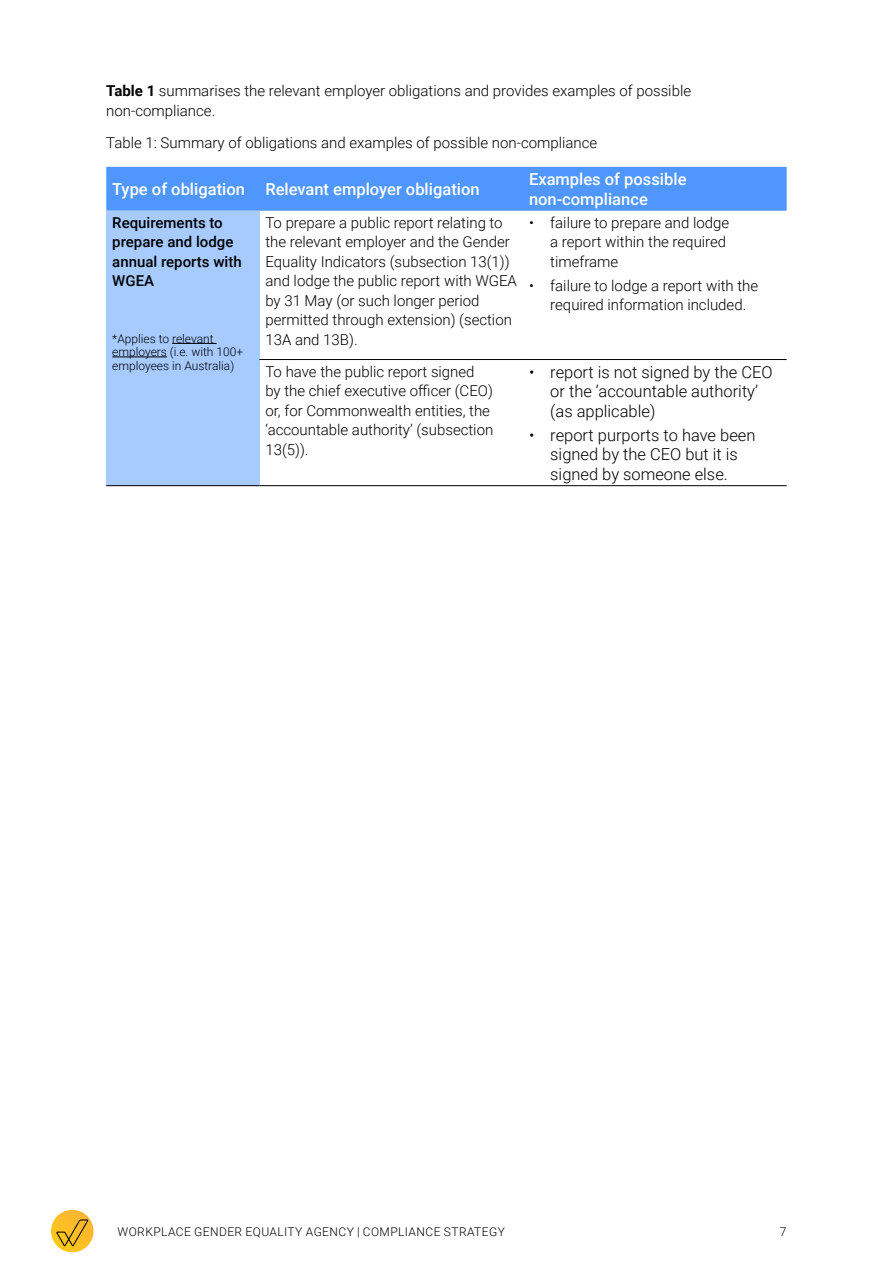
<style>
.page{position:relative;width:893px;height:1263px;background:#fff}
.page>*{position:absolute;margin:0;border:0;box-sizing:border-box;transform-origin:0 0}
.t1{font:300 16.5px/19.5px "Roboto";color:#000}
._05_WGEA24_H5{font:500 16.5px/19.5px "Roboto";color:#fff}
._00_WGEA24_body{font:300 15px/19.5px "Roboto";color:#000}
._00_WGEA24_body-2{font:500 15px/19.5px "Roboto";color:#000}
._00_WGEA24_body-3{font:300 12px/13.5px "Roboto";color:#000}
._00_WGEA24_body-4{font:300 12px "Roboto";letter-spacing:.035em;color:#000}
.s1{font-weight:700}
</style>
<div class="page">
<svg style="left:51px;top:1210px;width:43px;height:42px"></svg>
<svg style="left:56px;top:1219px;width:32px;height:27px"></svg>
<div style="left:106px;top:167px;width:681px;height:44px;background:#4f96ff"></div>
<div style="left:106px;top:211px;width:153px;height:275px;background:#a7cbff"></div>
<hr style="left:106px;top:485px;width:153px;height:1px;background:#000">
<hr style="left:259px;top:359px;width:264px;height:1px;background:#000">
<hr style="left:523px;top:359px;width:264px;height:1px;background:#000">
<hr style="left:259px;top:485px;width:264px;height:1px;background:#000">
<hr style="left:523px;top:485px;width:264px;height:1px;background:#000">
<hr style="left:172px;top:343px;width:45px;height:1px;background:#000">
<hr style="left:112px;top:357px;width:55px;height:1px;background:#000">
<p class="_00_WGEA24_body" style="left:106px;top:81px;width:586px"><span class="s1">Table 1</span> summarises the relevant employer obligations and provides examples of possible non‑compliance.</p>
<p class="_00_WGEA24_body" style="left:106px;top:132px;width:492px">Table 1: Summary of obligations and examples of possible non-compliance</p>
<p class="_05_WGEA24_H5" style="left:112px;top:179px;width:134px">Type of obligation</p>
<p class="_05_WGEA24_H5" style="left:265px;top:179px;width:216px">Relevant employer obligation</p>
<p class="_05_WGEA24_H5" style="left:529px;top:169px;width:159px">Examples of possible non-compliance</p>
<p class="_00_WGEA24_body-2" style="left:112px;top:212px;width:131px">Requirements to prepare and lodge annual reports with<br>WGEA</p>
<p class="_00_WGEA24_body" style="left:265px;top:212px;width:253px">To prepare a public report relating to the relevant employer and the Gender Equality Indicators (subsection 13(1)) and lodge the public report with WGEA by 31 May (or such longer period permitted through extension) (section 13A and 13B).</p>
<p class="_00_WGEA24_body" style="left:550px;top:212px;width:181px;text-indent:-21px">• failure to prepare and lodge a report within the required timeframe</p>
<p class="_00_WGEA24_body" style="left:550px;top:275px;width:209px;text-indent:-21px">• failure to lodge a report with the required information included.</p>
<p class="_00_WGEA24_body-3" style="left:112px;top:331px;width:132px">*Applies to relevant employers (i.e. with 100+ employees in Australia)</p>
<p class="_00_WGEA24_body" style="left:265px;top:361px;width:229px">To have the public report signed by the chief executive officer (CEO) or, for Commonwealth entities, the ‘accountable authority’ (subsection<br>13(5)).</p>
<p class="t1" style="left:550px;top:362px;width:224px;text-indent:-21px">• report is not signed by the CEO or the ‘accountable authority’ (as applicable)</p>
<p class="t1" style="left:529px;top:424px;width:228px;text-align:center">• report purports to have been signed by the CEO but it is signed by someone else.</p>
<p class="_00_WGEA24_body-4" style="left:118px;top:1223px;width:389px">WORKPLACE GENDER EQUALITY AGENCY | COMPLIANCE STRATEGY</p>
<p class="_00_WGEA24_body-3" style="left:780px;top:1224px;width:8px">7</p>
</div>
